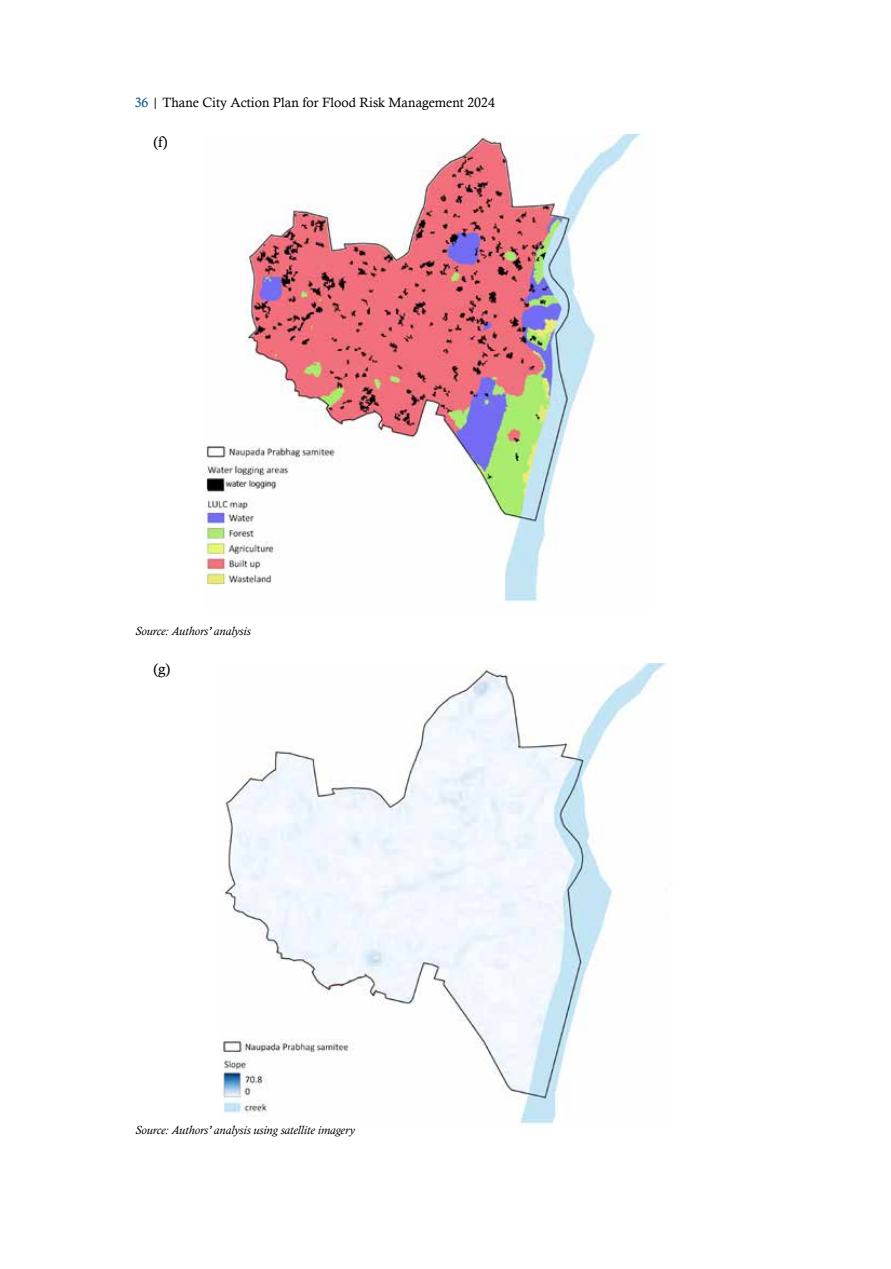
<style>
.page{position:relative;width:891px;height:1269px;background:#fff}
.page>*{position:absolute;margin:0;border:0;box-sizing:border-box;transform-origin:0 0}
.t1{font:15px "Calisto";color:#000}
.t2{font:13.5px "Calisto";color:#000}
.t3{font:italic 12px "Calisto";color:#000}
.s1{color:#085280}
</style>
<div class="page">
<img style="left:204px;top:134px;width:439px;height:468px">
<img style="left:222px;top:664px;width:444px;height:461px">
<p class="t2" style="left:135px;top:95px;width:362px"><span class="s1">36</span> | Thane City Action Plan for Flood Risk Management 2024</p>
<p class="t1" style="left:153px;top:134px;width:16px">(f)</p>
<p class="t3" style="left:135px;top:624px;width:117px">Source: Authors’ analysis</p>
<p class="t1" style="left:153px;top:660px;width:19px">(g)</p>
<p class="t3" style="left:135px;top:1123px;width:221px">Source: Authors’ analysis using satellite imagery</p>
</div>
